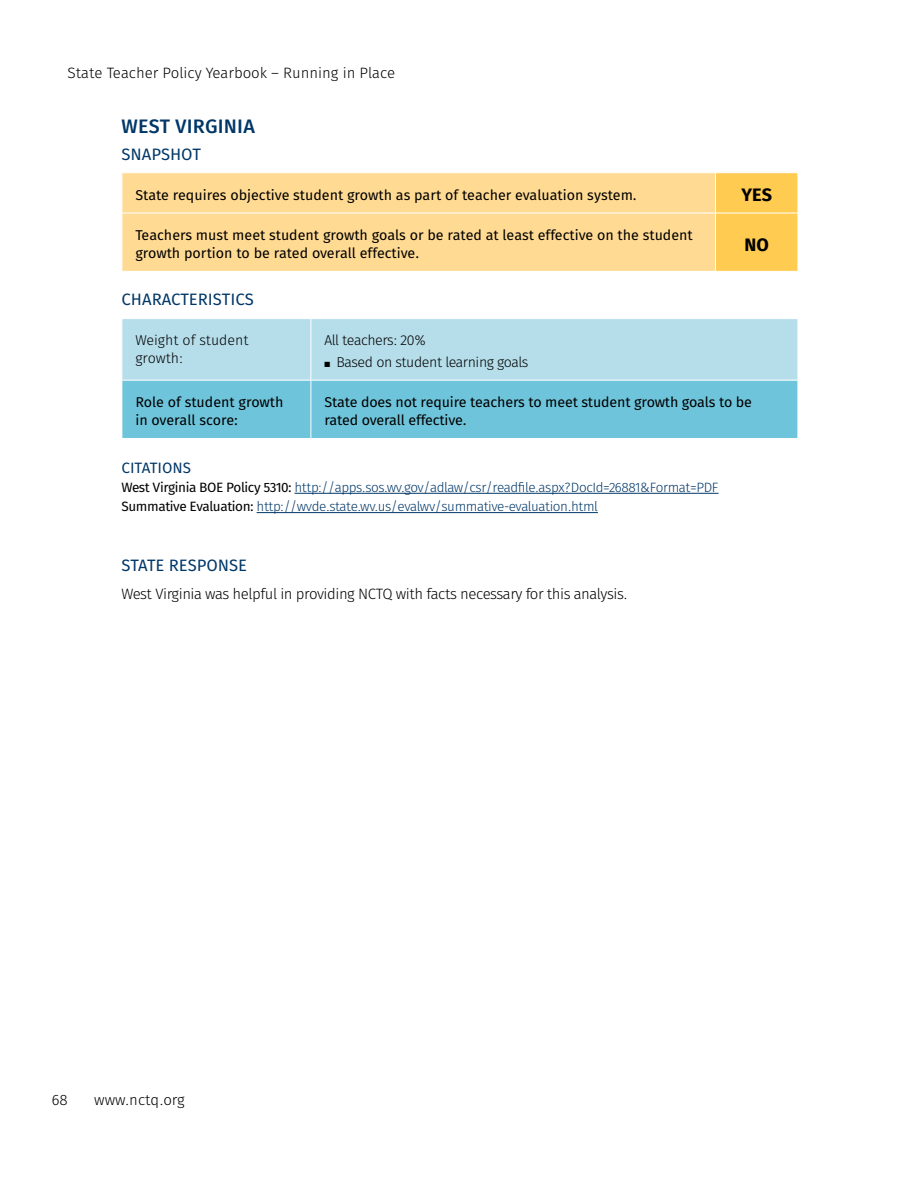
<style>
.page{position:relative;width:918px;height:1188px;background:#fff}
.page>*{position:absolute;margin:0;border:0;box-sizing:border-box;transform-origin:0 0}
.t1{font:19.5px "Fira Sans OT Medium";letter-spacing:.01em;color:#003768}
.t2{font:700 18px "Fira Sans OT";color:#000}
.t3{font:16.5px "Fira Sans OT";color:#003768}
.t4{font:15px "Fira Sans OT Light";letter-spacing:-.03em;color:#000}
.t5{font:15px "Fira Sans OT Light";color:#000}
.t6{font:15px "Fira Sans OT";color:#003768}
.t7{font:14.25px/18px "Fira Sans OT";color:#000}
.t8{font:14.25px "Fira Sans OT Light";letter-spacing:-.03em;color:#000}
.t9{font:14.25px/18px "Fira Sans OT Light";color:#000}
.t10{font:13.5px/19.4px "Fira Sans OT Light";letter-spacing:-.03em;color:#003768}
.s1{font-family:"Fira Sans OT";color:#000}
</style>
<div class="page">
<hr style="left:295px;top:493px;width:424px;height:1px;background:#003768">
<hr style="left:257px;top:512px;width:341px;height:1px;background:#003768">
<div style="left:123px;top:173px;width:592px;height:98px;background:#ffda93"></div>
<div style="left:716px;top:173px;width:82px;height:98px;background:#ffcc51"></div>
<hr style="left:122px;top:213px;width:594px;height:1px;background:#fff">
<hr style="left:716px;top:213px;width:82px;height:1px;background:#fff">
<svg style="left:123px;top:319px;width:675px;height:119px"></svg>
<hr style="left:310px;top:319px;width:1px;height:61px;background:#fff">
<hr style="left:122px;top:380px;width:189px;height:1px;background:#fff">
<hr style="left:311px;top:380px;width:487px;height:1px;background:#fff">
<hr style="left:310px;top:381px;width:1px;height:57px;background:#fff">
<p class="t5" style="left:68px;top:62px;width:329px">State Teacher Policy Yearbook – Running in Place</p>
<h1 class="t1" style="left:122px;top:113px;width:135px">WEST VIRGINIA</h1>
<p class="t3" style="left:122px;top:142px;width:81px">SNAPSHOT</p>
<p class="t7" style="left:135px;top:187px;width:503px">State requires objective student growth as part of teacher evaluation system.</p>
<p class="t2" style="left:741px;top:182px;width:32px">YES</p>
<p class="t7" style="left:135px;top:227px;width:559px">Teachers must meet student growth goals or be rated at least effective on the student growth portion to be rated overall effective.</p>
<p class="t2" style="left:744px;top:232px;width:26px">NO</p>
<p class="t3" style="left:122px;top:288px;width:134px">CHARACTERISTICS</p>
<p class="t9" style="left:135px;top:333px;width:115px">Weight of student growth:</p>
<p class="t8" style="left:324px;top:330px;width:103px">All teachers: 20%</p>
<p class="t8" style="left:324px;top:352px;width:206px">■ Based on student learning goals</p>
<p class="t7" style="left:135px;top:394px;width:150px">Role of student growth in overall score:</p>
<p class="t7" style="left:324px;top:394px;width:429px">State does not require teachers to meet student growth goals to be rated overall effective.</p>
<p class="t6" style="left:122px;top:457px;width:71px">CITATIONS</p>
<p class="t10" style="left:122px;top:479px;width:599px"><span class="s1">West Virginia BOE Policy 5310:</span> http://apps.sos.wv.gov/adlaw/csr/readfile.aspx?DocId=26881&amp;Format=PDF<br><span class="s1">Summative Evaluation:</span> http://wvde.state.wv.us/evalwv/summative-evaluation.html</p>
<p class="t3" style="left:122px;top:554px;width:127px">STATE RESPONSE</p>
<p class="t4" style="left:122px;top:583px;width:508px">West Virginia was helpful in providing NCTQ with facts necessary for this analysis.</p>
<p class="t4" style="left:52px;top:1089px;width:18px">68</p>
<p class="t5" style="left:94px;top:1089px;width:92px">www.nctq.org</p>
</div>
